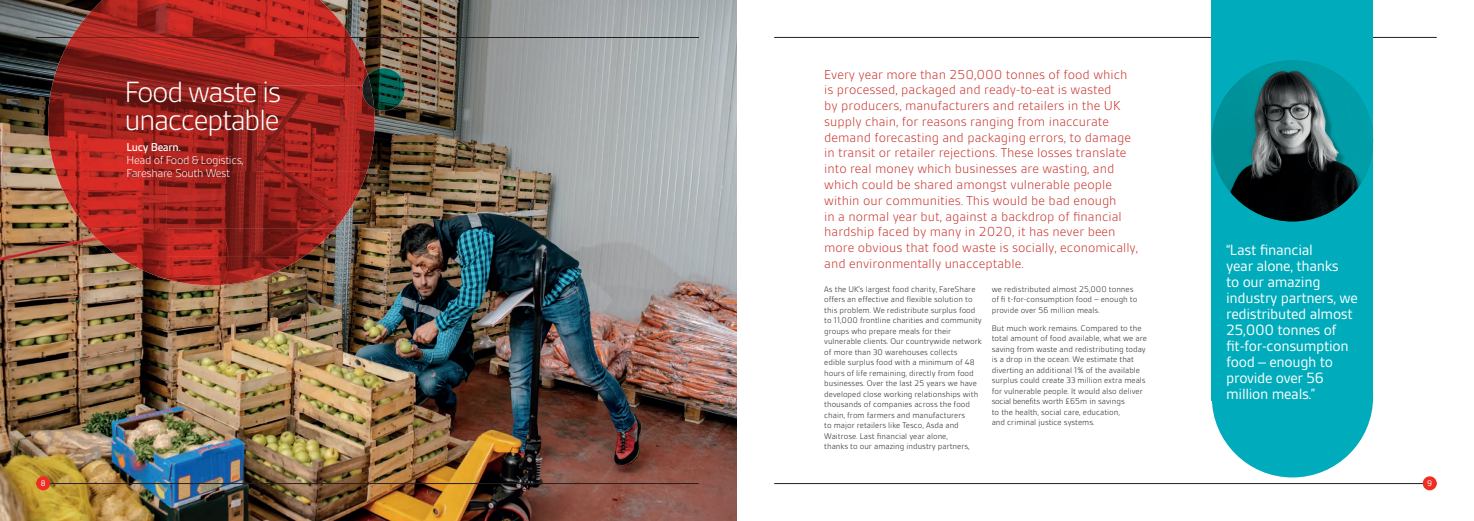
<style>
.page{position:relative;width:1474px;height:521px;background:#fff}
.page>*{position:absolute;margin:0;border:0;box-sizing:border-box;transform-origin:0 0}
.t1{font:300 31.5px/28px "BSI Gesta";letter-spacing:-.05em;color:#fff}
.t2{font:16.01px/16px "BSI Gesta";letter-spacing:-.02em;color:#fff}
.t3{font:300 14px/15.8px "BSI Gesta";color:#c9312b}
.t4{font:300 12.25px/13.1px "BSI Gesta";letter-spacing:-.03em;color:#fff}
.t5{font:500 12.25px "BSI Gesta";letter-spacing:-.03em;color:#fff}
.t6{font:300 8.75px/10.5px "BSI Gesta";color:#231f20}
.t7{font:8.75px "BSI Gesta";color:#fff}
</style>
<div class="page">
<img style="left:0;top:0;width:737px;height:521px">
<hr style="left:36px;top:37px;width:662px;height:1px;background:#231f20">
<img style="left:137px;top:0;width:231px;height:85px">
<img style="left:48px;top:0;width:89px;height:228px">
<img style="left:137px;top:85px;width:238px;height:86px">
<img style="left:167px;top:171px;width:200px;height:57px">
<img style="left:137px;top:171px;width:30px;height:108px">
<img style="left:167px;top:228px;width:168px;height:29px">
<img style="left:87px;top:228px;width:50px;height:29px">
<img style="left:167px;top:257px;width:137px;height:28px">
<img style="left:119px;top:257px;width:18px;height:11px">
<img style="left:71px;top:37px;width:280px;height:1px">
<hr style="left:774px;top:483px;width:662px;height:1px;background:#231f20">
<hr style="left:36px;top:483px;width:662px;height:1px;background:#231f20">
<hr style="left:774px;top:37px;width:662px;height:1px;background:#231f20">
<img style="left:368px;top:68px;width:37px;height:43px">
<img style="left:362px;top:75px;width:12px;height:34px">
<div style="left:1422px;top:476px;width:14px;height:14px;background:#ee2e22;border-radius:50%"></div>
<div style="left:36px;top:476px;width:14px;height:14px;background:#ee2e22;border-radius:50%"></div>
<div style="left:1211px;top:0;width:161px;height:401px;background:#00acbc"></div>
<div style="left:1211px;top:316px;width:161px;height:161px;background:#00acbc;border-radius:50%"></div>
<img style="left:1232px;top:60px;width:114px;height:161px">
<img style="left:1346px;top:81px;width:26px;height:120px">
<img style="left:1211px;top:60px;width:161px;height:161px;border-radius:81px">
<h1 class="t1" style="left:124px;top:78px;width:158px">Food waste is unacceptable</h1>
<h3 class="t5" style="left:126px;top:140px;width:56px">Lucy Bearn.</h3>
<h3 class="t4" style="left:126px;top:153px;width:118px">Head of Food &amp; Logistics,<br>Fareshare South West</h3>
<p class="t3" style="left:824px;top:66px;width:315px">Every year more than 250,000 tonnes of food which is processed, packaged and ready-to-eat is wasted<br>by producers, manufacturers and retailers in the UK supply chain, for reasons ranging from inaccurate demand forecasting and packaging errors, to damage in transit or retailer rejections. These losses translate into real money which businesses are wasting, and which could be shared amongst vulnerable people within our communities. This would be bad enough<br>in a normal year but, against a backdrop of financial hardship faced by many in 2020, it has never been more obvious that food waste is socially, economically, and environmentally unacceptable.</p>
<p class="t6" style="left:824px;top:284px;width:159px">As the UK’s largest food charity, FareShare offers an effective and flexible solution to this problem. We redistribute surplus food to 11,000 frontline charities and community groups who prepare meals for their vulnerable clients. Our countrywide network of more than 30 warehouses collects<br>edible surplus food with a minimum of 48 hours of life remaining, directly from food businesses. Over the last 25 years we have developed close working relationships with thousands of companies across the food chain, from farmers and manufacturers<br>to major retailers like Tesco, Asda and Waitrose. Last financial year alone,<br>thanks to our amazing industry partners,</p>
<p class="t6" style="left:991px;top:284px;width:147px">we redistributed almost 25,000 tonnes of fi t-for-consumption food – enough to provide over 56 million meals.</p>
<p class="t6" style="left:991px;top:323px;width:157px">But much work remains. Compared to the total amount of food available, what we are saving from waste and redistributing today is a drop in the ocean. We estimate that diverting an additional 1% of the available surplus could create 33 million extra meals for vulnerable people. It would also deliver social benefi ts worth £65m in savings<br>to the health, social care, education,<br>and criminal justice systems.</p>
<h2 class="t2" style="left:1226px;top:242px;width:133px">“Last financial<br>year alone, thanks<br>to our amazing industry partners, we redistributed almost<br>25,000 tonnes of fit-for-consumption food – enough to provide over 56 million meals.”</h2>
<p class="t7" style="left:41px;top:479px;width:6px">8</p>
<p class="t7" style="left:1427px;top:479px;width:6px">9</p>
</div>
